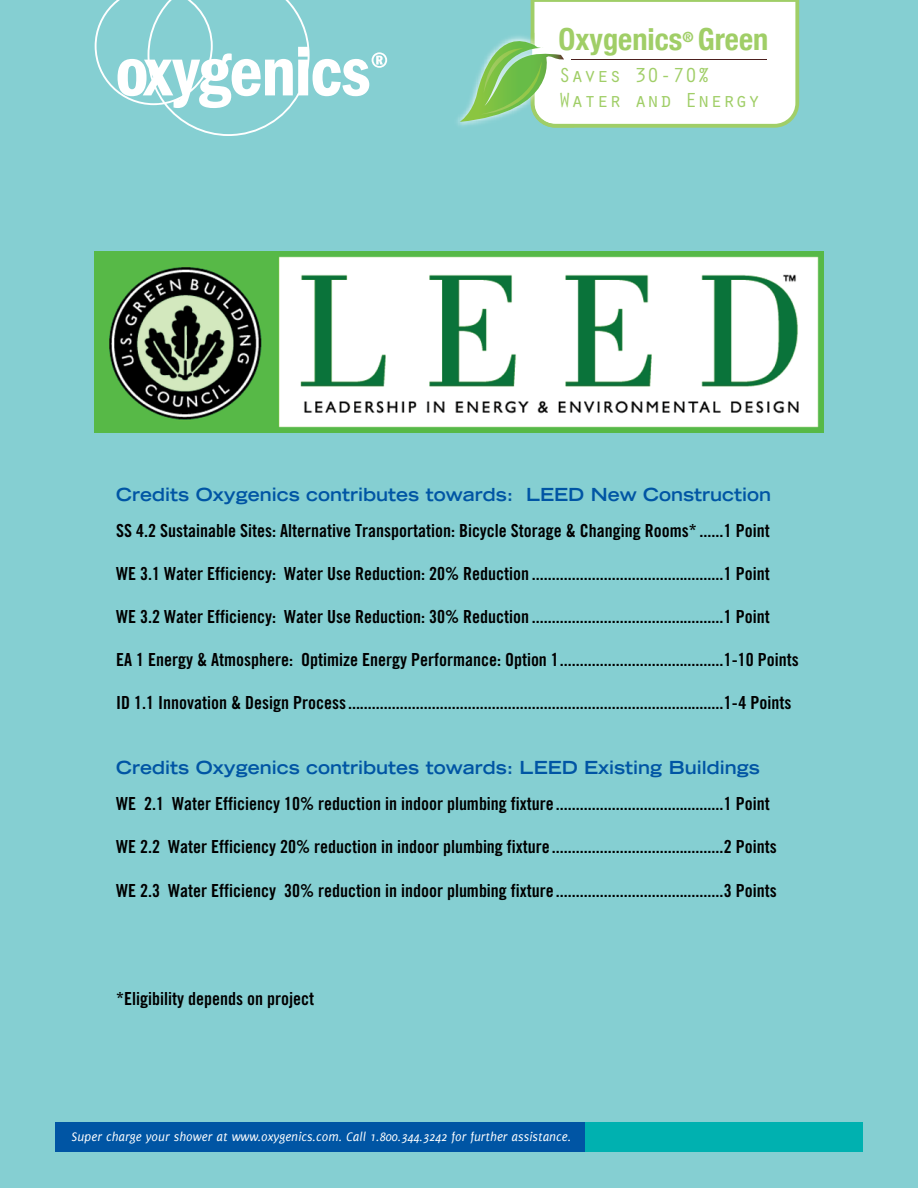
<style>
.page{position:relative;width:918px;height:1188px;background:#85cfd2}
.page>*{position:absolute;margin:0;border:0;box-sizing:border-box;transform-origin:0 0}
.t1{font:700 condensed 30.45px "Helvetica Neue";color:#a0ce67}
.t2{font:21px/25.2px "Orator Std";color:#a0ce67}
.t3{font:18px "Trade Gothic Bold Cond Twenty";color:#000}
.t4{font:700 expanded 18px "Trade Gothic LH";color:#0055a4}
.t5{font:italic 13.5px "Delicious";color:#fff}
</style>
<div class="page">
<div style="left:55px;top:1122px;width:531px;height:30px;background:#0055a4"></div>
<div style="left:586px;top:1122px;width:277px;height:30px;background:#00b1b0"></div>
<img style="left:94px;top:252px;width:730px;height:181px">
<svg style="left:460px;top:0;width:339px;height:128px;background:#ddefe0"></svg>
<hr style="left:571px;top:60px;width:196px;height:1px;background:#4c1f1e">
<svg style="left:95px;top:0;width:292px;height:136px"></svg>
<h1 class="t1" style="left:559px;top:21px;width:211px">Oxygenics<sup>®</sup> Green</h1>
<p class="t2" style="left:559px;top:62px;width:203px">Saves 30-70%<br>Water and Energy</p>
<p class="t4" style="left:116px;top:487px;width:656px">Credits Oxygenics contributes towards: LEED New Construction</p>
<p class="t3" style="left:116px;top:524px;width:655px">SS 4.2 Sustainable Sites: Alternative Transportation: Bicycle Storage &amp; Changing Rooms* ......1 Point</p>
<p class="t3" style="left:116px;top:567px;width:655px">WE 3.1 Water Efficiency: Water Use Reduction: 20% Reduction ................................................1 Point</p>
<p class="t3" style="left:116px;top:610px;width:655px">WE 3.2 Water Efficiency: Water Use Reduction: 30% Reduction ................................................1 Point</p>
<p class="t3" style="left:116px;top:653px;width:684px">EA 1 Energy &amp; Atmosphere: Optimize Energy Performance: Option 1.........................................1-10 Points</p>
<p class="t3" style="left:116px;top:696px;width:677px">ID 1.1 Innovation &amp; Design Process..............................................................................................1-4 Points</p>
<p class="t4" style="left:116px;top:761px;width:645px">Credits Oxygenics contributes towards: LEED Existing Buildings</p>
<p class="t3" style="left:116px;top:797px;width:655px">WE 2.1 Water Efficiency 10% reduction in indoor plumbing fixture..........................................1 Point</p>
<p class="t3" style="left:116px;top:840px;width:662px">WE 2.2 Water Efficiency 20% reduction in indoor plumbing fixture...........................................2 Points</p>
<p class="t3" style="left:116px;top:884px;width:662px">WE 2.3 Water Efficiency 30% reduction in indoor plumbing fixture..........................................3 Points</p>
<p class="t3" style="left:116px;top:992px;width:199px">*Eligibility depends on project</p>
<p class="t5" style="left:72px;top:1128px;width:501px">Super charge your shower at www.oxygenics.com. Call 1.800.344.3242 for further assistance.</p>
</div>
